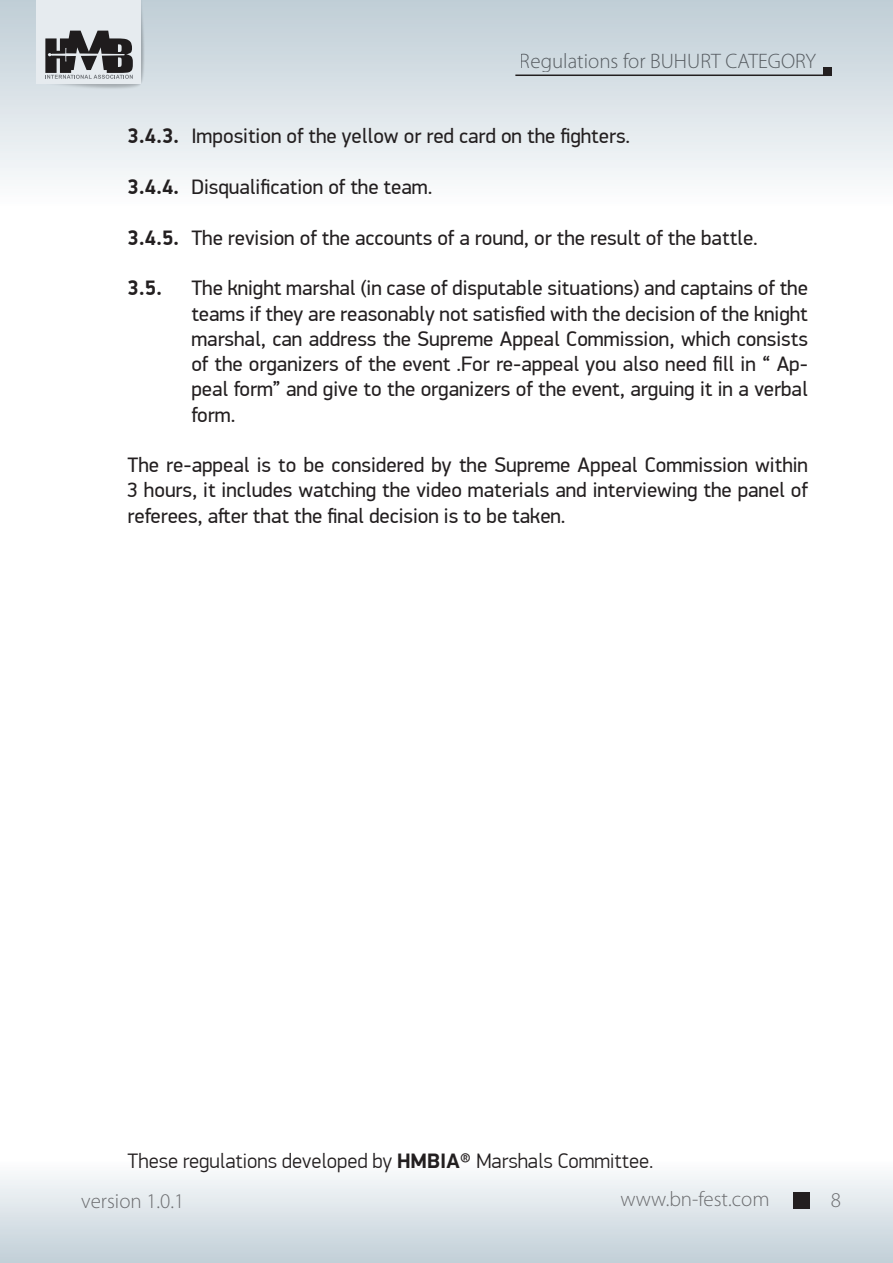
<style>
.page{position:relative;width:893px;height:1263px;background:#fff}
.page>*{position:absolute;margin:0;border:0;box-sizing:border-box;transform-origin:0 0}
.t1{font:21px/25.2px "PF Din Display Pro";color:#231f20;text-align:justify}
.t2{font:300 21px "Myriad Pro";color:#6c6d70}
.t3{font:300 21px "PF Din Display Pro";color:#231f20}
.t4{font:700 21px "PF Din Display Pro";color:#231f20}
.s1{font-weight:700}
</style>
<div class="page">
<div style="left:0;top:0;width:893px;height:208px;background:linear-gradient(to bottom,#beccd5,#fdfdfe)"></div>
<div style="left:0;top:1159px;width:893px;height:104px;background:linear-gradient(to bottom,#fefefe,#c1cfd7)"></div>
<hr style="left:515px;top:75px;width:316px;height:1px;background:#231f20">
<img style="left:38px;top:84px;width:103px;height:11px">
<img style="left:141px;top:0;width:8px;height:84px">
<div style="left:36px;top:0;width:105px;height:84px;background:#e6ebef"></div>
<svg style="left:45px;top:31px;width:88px;height:48px"></svg>
<div style="left:793px;top:1192px;width:17px;height:16px;background:#231f20"></div>
<div style="left:823px;top:68px;width:8px;height:8px;background:#231f20"></div>
<p class="t2" style="left:520px;top:49px;width:298px">Regulations for BUHURT CATEGORY</p>
<p class="t1" style="left:128px;top:124px;width:504px"><span class="s1">3.4.3.</span> Imposition of the yellow or red card on the fighters.</p>
<p class="t1" style="left:128px;top:175px;width:306px"><span class="s1">3.4.4.</span> Disqualification of the team.</p>
<p class="t1" style="left:128px;top:225px;width:632px"><span class="s1">3.4.5.</span> The revision of the accounts of a round, or the result of the battle.</p>
<p class="t4" style="left:128px;top:276px;width:36px">3.5.</p>
<p class="t1" style="left:191px;top:276px;width:618px">The knight marshal (in case of disputable situations) and captains of the teams if they are reasonably not satisfied with the decision of the knight marshal, can address the Supreme Appeal Commission, which consists of the organizers of the event .For re-appeal you also need fill in “ Ap&shy;peal form” and give to the organizers of the event, arguing it in a verbal form.</p>
<p class="t1" style="left:128px;top:453px;width:682px">The re-appeal is to be considered by the Supreme Appeal Commission within 3 hours, it includes watching the video materials and interviewing the panel of referees, after that the final decision is to be taken.</p>
<p class="t3" style="left:128px;top:1148px;width:527px">These regulations developed by <span class="s1">HMBIA®</span> Marshals Committee.</p>
<p class="t2" style="left:81px;top:1188px;width:105px">version 1.0.1</p>
<p class="t2" style="left:621px;top:1188px;width:150px">www.bn-fest.com</p>
<p class="t2" style="left:831px;top:1188px;width:12px">8</p>
</div>
